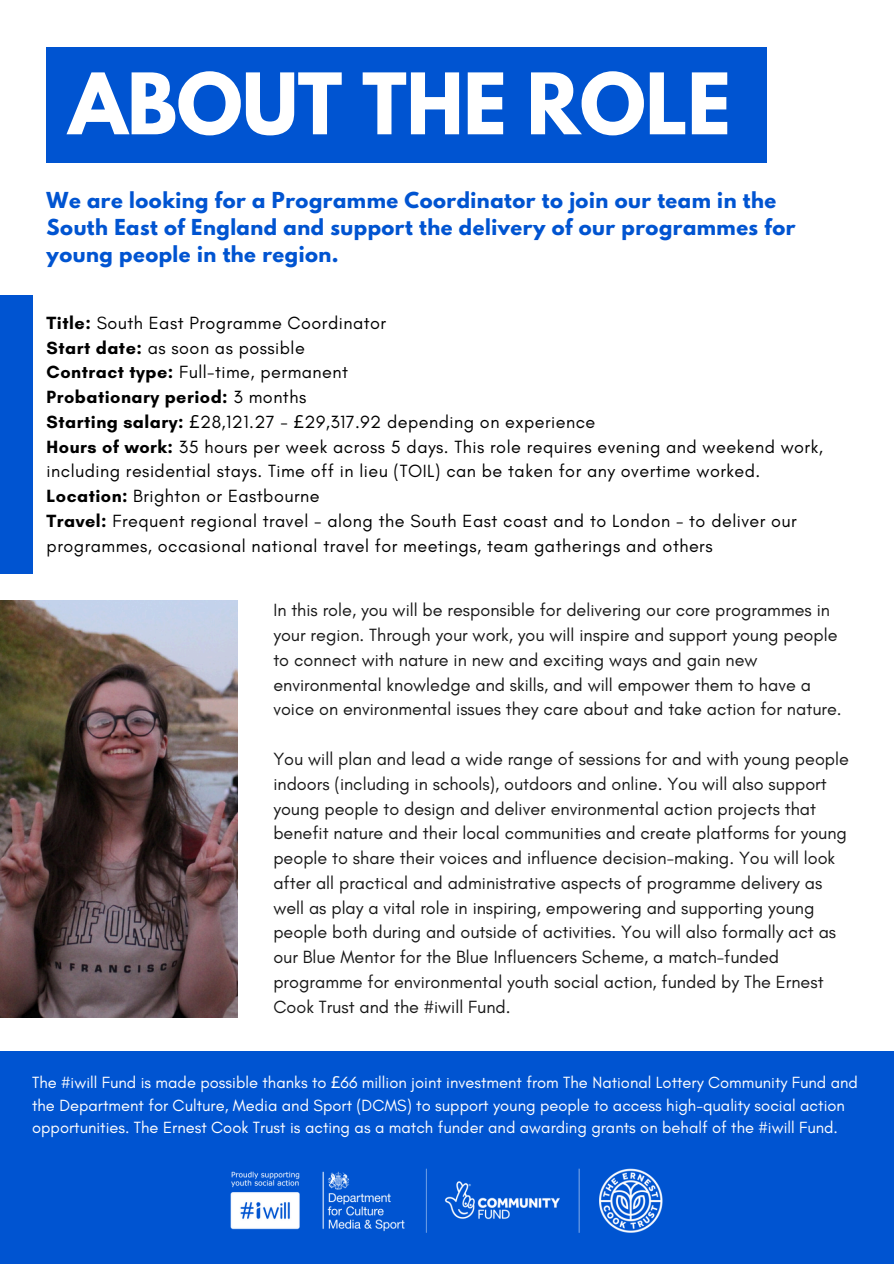
<style>
.page{position:relative;width:894px;height:1264px;background:#fff}
.page>*{position:absolute;margin:0;border:0;box-sizing:border-box;transform-origin:0 0}
.t1{font:700 75px "League Spartan";letter-spacing:-.005em;color:#fff}
.t2{font:700 19.5px/27px "League Spartan";letter-spacing:.025em;color:#0054d1}
.t3{font:18px/24.8px "Glacial Indifference";color:#181818}
.t4{font:18px/24.8px "Glacial Indifference";letter-spacing:.025em;color:#000}
.t5{font:16.5px/22.5px "Glacial Indifference";color:#fff}
.s1{font-weight:700}
.s2{font-family:"Noto Sans"}
</style>
<div class="page">
<img style="left:0;top:600px;width:238px;height:417px">
<div style="left:47px;top:47px;width:719px;height:115px;background:#0054d1"></div>
<div style="left:0;top:295px;width:32px;height:278px;background:#0054d1"></div>
<div style="left:0;top:1051px;width:893px;height:212px;background:#0054d1"></div>
<img style="left:230px;top:1168px;width:433px;height:65px">
<h3 class="t1" style="left:69px;top:67px;width:663px">ABOUT THE ROLE</h3>
<p class="t2" style="left:47px;top:189px;width:750px">We are looking for a Programme Coordinator to join our team in the<br>South East of England and support the delivery of our programmes for young people in the region.</p>
<h1 class="t4" style="left:47px;top:310px;width:777px"><span class="s1">Title:</span> South East Programme Coordinator<br><span class="s1">Start date:</span> as soon as possible<br><span class="s1">Contract type:</span> Full-time, permanent<br><span class="s1">Probationary period:</span> 3 months<br><span class="s1">Starting salary:</span> <span class="s2">£</span>28,121.27 - <span class="s2">£</span>29,317.92 depending on experience<br><span class="s1">Hours of work:</span> 35 hours per week across 5 days. This role requires evening and weekend work, including residential stays. Time off in lieu (TOIL) can be taken for any overtime worked.<br><span class="s1">Location:</span> Brighton or Eastbourne<br><span class="s1">Travel:</span> Frequent regional travel - along the South East coast and to London - to deliver our programmes, occasional national travel for meetings, team gatherings and others</h1>
<h3 class="t3" style="left:273px;top:597px;width:569px">In this role, you will be responsible for delivering our core programmes in your region. Through your work, you will inspire and support young people to connect with nature in new and exciting ways and gain new environmental knowledge and skills, and will empower them to have a voice on environmental issues they care about and take action for nature.</h3>
<h3 class="t3" style="left:273px;top:746px;width:577px">You will plan and lead a wide range of sessions for and with young people indoors (including in schools), outdoors and online. You will also support young people to design and deliver environmental action projects that benefit nature and their local communities and create platforms for young people to share their voices and influence decision-making. You will look after all practical and administrative aspects of programme delivery as well as play a vital role in inspiring, empowering and supporting young people both during and outside of activities. You will also formally act as our Blue Mentor for the Blue Influencers Scheme, a match-funded programme for environmental youth social action, funded by The Ernest Cook Trust and the #iwill Fund.</h3>
<p class="t5" style="left:32px;top:1071px;width:827px">The #iwill Fund is made possible thanks to <span class="s2">£</span>66 million joint investment from The National Lottery Community Fund and the Department for Culture, Media and Sport (DCMS) to support young people to access high-quality social action opportunities. The Ernest Cook Trust is acting as a match funder and awarding grants on behalf of the #iwill Fund.</p>
</div>
